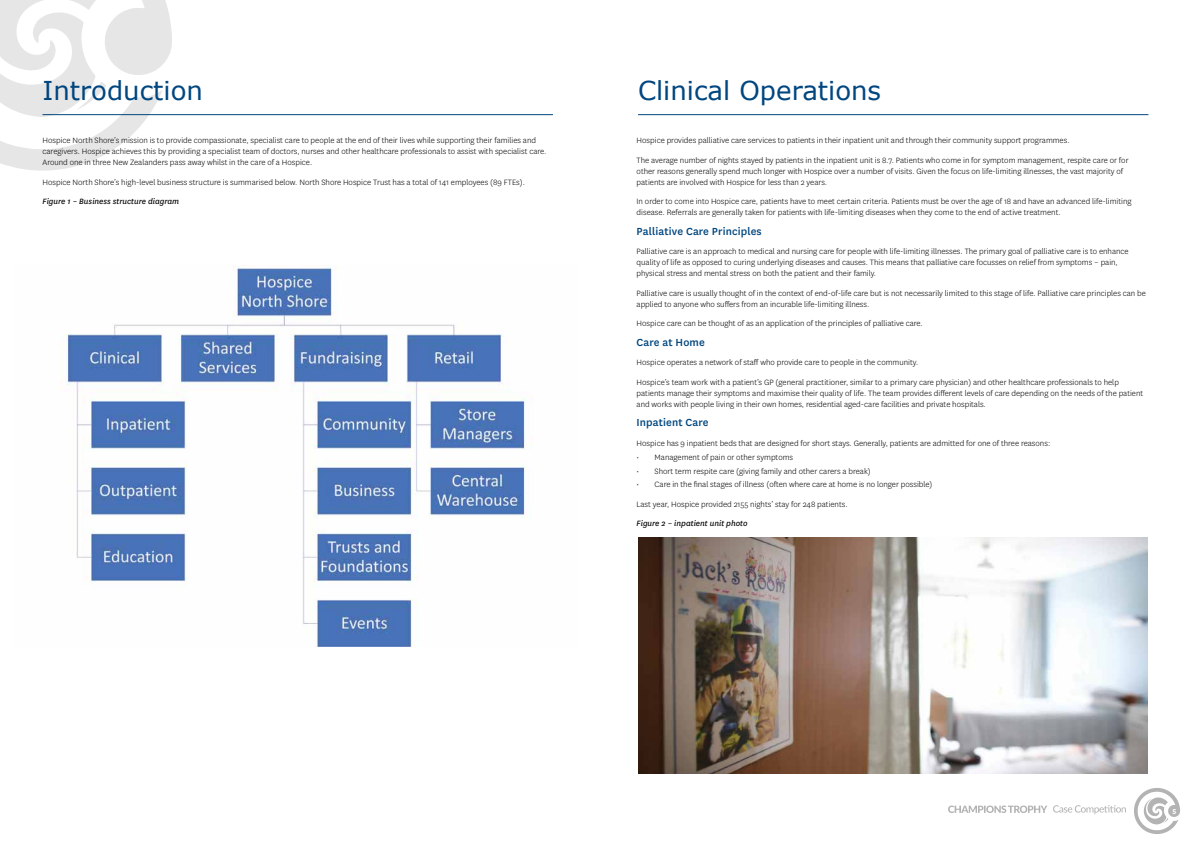
<style>
.page{position:relative;width:1191px;height:842px;background:#fff}
.page>*{position:absolute;margin:0;border:0;box-sizing:border-box;transform-origin:0 0}
.t1{font:26px "Verdana";color:#00467f}
.t2{font:500 12px "National";letter-spacing:.01em;color:#00467f}
.t3{font:300 9px/11px "National";color:#000}
.t4{font:italic 9px "National";color:#000}
.t5{font:700 8px "National";color:#fff}
</style>
<div class="page">
<svg style="left:1134px;top:788px;width:46px;height:46px"></svg>
<svg style="left:948px;top:805px;width:99px;height:8px"></svg>
<svg style="left:1053px;top:805px;width:72px;height:9px"></svg>
<svg style="left:0;top:0;width:172px;height:171px"></svg>
<hr style="left:43px;top:114px;width:510px;height:1px;background:#00467f">
<hr style="left:638px;top:114px;width:510px;height:1px;background:#00467f">
<img style="left:60px;top:265px;width:471px;height:382px">
<img style="left:638px;top:538px;width:509px;height:235px">
<h1 class="t1" style="left:43px;top:74px;width:162px">Introduction</h1>
<h1 class="t1" style="left:638px;top:74px;width:245px">Clinical Operations</h1>
<p class="t3" style="left:43px;top:135px;width:505px">Hospice North Shore’s mission is to provide compassionate, specialist care to people at the end of their lives while supporting their families and caregivers. Hospice achieves this by providing a specialist team of doctors, nurses and other healthcare professionals to assist with specialist care.<br>Around one in three New Zealanders pass away whilst in the care of a Hospice.</p>
<p class="t3" style="left:43px;top:176px;width:484px">Hospice North Shore’s high-level business structure is summarised below. North Shore Hospice Trust has a total of 141 employees (89 FTEs).</p>
<p class="t4" style="left:43px;top:196px;width:138px">Figure 1 – Business structure diagram</p>
<p class="t3" style="left:636px;top:131px;width:493px;line-height:19.5px">Hospice provides palliative care services to patients in their inpatient unit and through their community support programmes.<br>The average number of nights stayed by patients in the inpatient unit is 8.7. Patients who come in for symptom management, respite care or for</p>
<p class="t3" style="left:636px;top:165px;width:488px">other reasons generally spend much longer with Hospice over a number of visits. Given the focus on life-limiting illnesses, the vast majority of patients are involved with Hospice for less than 2 years.</p>
<p class="t3" style="left:636px;top:196px;width:496px">In order to come into Hospice care, patients have to meet certain criteria. Patients must be over the age of 18 and have an advanced life-limiting disease. Referrals are generally taken for patients with life-limiting diseases when they come to the end of active treatment.</p>
<h2 class="t2" style="left:636px;top:223px;width:127px">Palliative Care Principles</h2>
<p class="t3" style="left:636px;top:246px;width:493px">Palliative care is an approach to medical and nursing care for people with life-limiting illnesses. The primary goal of palliative care is to enhance quality of life as opposed to curing underlying diseases and causes. This means that palliative care focusses on relief from symptoms – pain, physical stress and mental stress on both the patient and their family.</p>
<p class="t3" style="left:636px;top:287px;width:511px">Palliative care is usually thought of in the context of end-of-life care but is not necessarily limited to this stage of life. Palliative care principles can be applied to anyone who suffers from an incurable life-limiting illness.</p>
<p class="t3" style="left:636px;top:318px;width:288px">Hospice care can be thought of as an application of the principles of palliative care.</p>
<h2 class="t2" style="left:636px;top:334px;width:70px">Care at Home</h2>
<p class="t3" style="left:636px;top:353px;width:484px;line-height:19.5px">Hospice operates a network of staff who provide care to people in the community.<br>Hospice’s team work with a patient’s GP (general practitioner, similar to a primary care physician) and other healthcare professionals to help</p>
<p class="t3" style="left:636px;top:387px;width:508px">patients manage their symptoms and maximise their quality of life. The team provides different levels of care depending on the needs of the patient and works with people living in their own homes, residential aged-care facilities and private hospitals.</p>
<h2 class="t2" style="left:636px;top:415px;width:74px">Inpatient Care</h2>
<p class="t3" style="left:636px;top:437px;width:415px">Hospice has 9 inpatient beds that are designed for short stays. Generally, patients are admitted for one of three reasons:</p>
<p class="t3" style="left:636px;top:451px;width:158px">• Management of pain or other symptoms</p>
<p class="t3" style="left:636px;top:465px;width:236px">• Short term respite care (giving family and other carers a break)</p>
<p class="t3" style="left:636px;top:475px;width:297px;line-height:19.5px">• Care in the final stages of illness (often where care at home is no longer possible)<br>Last year, Hospice provided 2155 nights’ stay for 248 patients.</p>
<p class="t4" style="left:636px;top:518px;width:112px">Figure 2 – inpatient unit photo</p>
<p class="t5" style="left:1172px;top:804px;width:5px">5</p>
</div>
